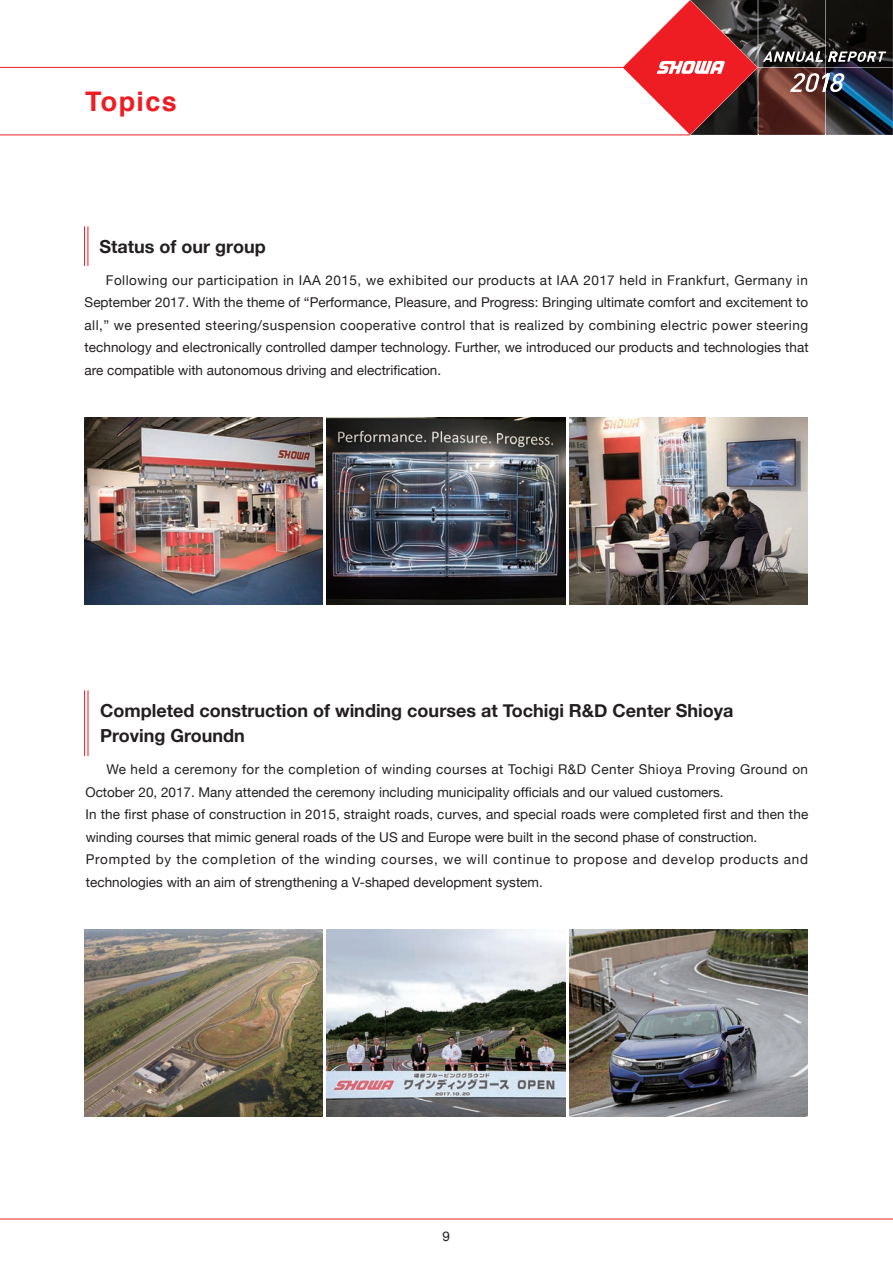
<style>
.page{position:relative;width:893px;height:1263px;background:#fff}
.page>*{position:absolute;margin:0;border:0;box-sizing:border-box;transform-origin:0 0}
.t1{font:700 27px "Helvetica";letter-spacing:.05em;color:#ee1d23}
.t2{font:700 18px/25.5px "Helvetica Neue";color:#231f20}
.t3{font:13.5px/22.5px "Helvetica Neue";color:#231f20;text-align:justify}
</style>
<div class="page">
<img style="left:886px;top:0;width:7px;height:135px">
<svg style="left:623px;top:0;width:263px;height:135px"></svg>
<hr style="left:0;top:135px;width:690px;height:1px;background:#ee1d23">
<hr style="left:0;top:67px;width:628px;height:1px;background:#ee1d23">
<hr style="left:0;top:1219px;width:893px;height:1px;background:#ee1d23">
<hr style="left:84px;top:226px;width:1px;height:40px;background:#ee1d23">
<hr style="left:88px;top:226px;width:1px;height:40px;background:#ee1d23">
<hr style="left:84px;top:690px;width:1px;height:66px;background:#ee1d23">
<hr style="left:88px;top:690px;width:1px;height:66px;background:#ee1d23">
<img style="left:85px;top:418px;width:238px;height:187px">
<img style="left:327px;top:418px;width:238px;height:187px">
<img style="left:569px;top:418px;width:238px;height:187px">
<img style="left:85px;top:929px;width:238px;height:187px">
<img style="left:327px;top:929px;width:238px;height:187px">
<img style="left:569px;top:929px;width:238px;height:187px">
<h1 class="t1" style="left:85px;top:79px;width:93px">Topics</h1>
<h2 class="t2" style="left:100px;top:234px;width:168px">Status of our group</h2>
<p class="t3" style="left:85px;top:269px;width:725px;text-indent:21px">Following our participation in IAA 2015, we exhibited our products at IAA 2017 held in Frankfurt, Germany in September 2017. With the theme of “Performance, Pleasure, and Progress: Bringing ultimate comfort and excitement to all,” we presented steering/suspension cooperative control that is realized by combining electric power steering technology and electronically controlled damper technology. Further, we introduced our products and technologies that are compatible with autonomous driving and electrification.</p>
<h2 class="t2" style="left:100px;top:698px;width:635px">Completed construction of winding courses at Tochigi R&amp;D Center Shioya<br>Proving Groundn</h2>
<p class="t3" style="left:85px;top:759px;width:724px;text-align:left;text-indent:21px">We held a ceremony for the completion of winding courses at Tochigi R&amp;D Center Shioya Proving Ground on October 20, 2017. Many attended the ceremony including municipality officials and our valued customers.<br>In the first phase of construction in 2015, straight roads, curves, and special roads were completed first and then the winding courses that mimic general roads of the US and Europe were built in the second phase of construction.<br>Prompted by the completion of the winding courses, we will continue to propose and develop products and technologies with an aim of strengthening a V-shaped development system.</p>
<p class="t3" style="left:442px;top:1225px;width:9px">9</p>
</div>
